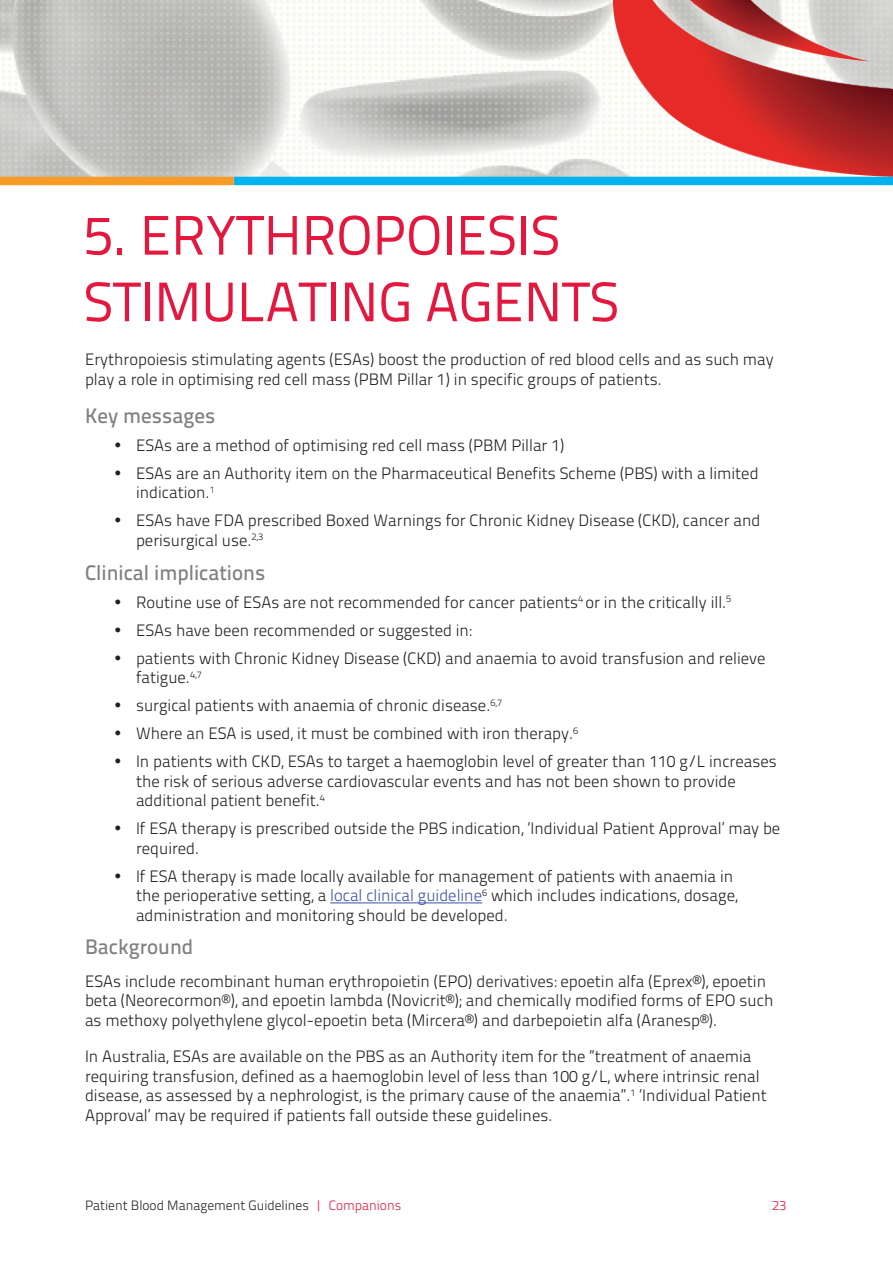
<style>
.page{position:relative;width:893px;height:1263px;background:#fff}
.page>*{position:absolute;margin:0;border:0;box-sizing:border-box;transform-origin:0 0}
.t1{font:55.5px/66.6px "Titillium Text 25 L 400 wt";color:#e4183e}
.t2{font:21px "Titillium Text 25 L 600 wt";color:#808180}
.t3{font:16.5px/19.5px "Titillium Text 25 L 250 wt";color:#231f20}
.t4{font:13.5px "Titillium Text 25 L 250 wt";color:#231f20}
.t5{font:13.5px "Titillium Text 25 L 250 wt";color:#e4183e}
.s1{color:#3853a3}
.s2{color:#e4183e}
</style>
<div class="page">
<hr style="left:330px;top:903px;width:152px;height:1px;background:#3853a3">
<img style="left:0;top:0;width:613px;height:177px">
<img style="left:613px;top:0;width:280px;height:177px">
<div style="left:234px;top:177px;width:659px;height:8px;background:#00b3ee"></div>
<div style="left:0;top:177px;width:234px;height:8px;background:#f89c27"></div>
<h1 class="t1" style="left:84px;top:199px;width:118px">5. ERYTHROPOIESIS<br>STIMULATING</h1>
<h1 class="t1" style="left:425px;top:266px;width:33px">AGENTS</h1>
<p class="t3" style="left:85px;top:349px;width:690px">Erythropoiesis stimulating agents (ESAs) boost the production of red blood cells and as such may play a role in optimising red cell mass (PBM Pillar 1) in specific groups of patients.</p>
<p class="t2" style="left:85px;top:399px;width:132px">Key messages</p>
<p class="t3" style="left:136px;top:430px;width:624px;line-height:28px">ESAs are a method of optimising red cell mass (PBM Pillar 1)<br>ESAs are an Authority item on the Pharmaceutical Benefits Scheme (PBS) with a limited</p>
<p class="t3" style="left:136px;top:478px;width:626px;line-height:28px">indication.<sup>1<br></sup>ESAs have FDA prescribed Boxed Warnings for Chronic Kidney Disease (CKD), cancer and</p>
<p class="t3" style="left:136px;top:529px;width:129px">perisurgical use.<sup>2,3</sup></p>
<p class="t2" style="left:85px;top:556px;width:182px">Clinical implications</p>
<p class="t3" style="left:136px;top:587px;width:631px;line-height:28px">Routine use of ESAs are not recommended for cancer patients<sup>4</sup> or in the critically ill.<sup>5<br></sup>ESAs have been recommended or suggested in:<br>patients with Chronic Kidney Disease (CKD) and anaemia to avoid transfusion and relieve</p>
<p class="t3" style="left:136px;top:662px;width:642px;line-height:28px">fatigue.<sup>4,7<br></sup>surgical patients with anaemia of chronic disease.<sup>6,7<br></sup>Where an ESA is used, it must be combined with iron therapy.<sup>6<br></sup>In patients with CKD, ESAs to target a haemoglobin level of greater than 110 g/L increases</p>
<p class="t3" style="left:136px;top:770px;width:601px">the risk of serious adverse cardiovascular events and has not been shown to provide additional patient benefit.<sup>4</sup></p>
<p class="t3" style="left:136px;top:818px;width:646px">If ESA therapy is prescribed outside the PBS indication, ‘Individual Patient Approval’ may be required.</p>
<p class="t3" style="left:136px;top:865px;width:603px">If ESA therapy is made locally available for management of patients with anaemia in the perioperative setting, a <span class="s1">local clinical guideline</span><sup>6</sup> which includes indications, dosage, administration and monitoring should be developed.</p>
<p class="t2" style="left:85px;top:931px;width:110px">Background</p>
<p class="t3" style="left:85px;top:970px;width:690px">ESAs include recombinant human erythropoietin (EPO) derivatives: epoetin alfa (Eprex®), epoetin beta (Neorecormon®), and epoetin lambda (Novicrit®); and chemically modified forms of EPO such as methoxy polyethylene glycol-epoetin beta (Mircera®) and darbepoietin alfa (Aranesp®).</p>
<p class="t3" style="left:85px;top:1046px;width:683px">In Australia, ESAs are available on the PBS as an Authority item for the “treatment of anaemia requiring transfusion, defined as a haemoglobin level of less than 100 g/L, where intrinsic renal disease, as assessed by a nephrologist, is the primary cause of the anaemia”.<sup>1</sup> ‘Individual Patient Approval’ may be required if patients fall outside these guidelines.</p>
<p class="t4" style="left:85px;top:1195px;width:318px">Patient Blood Management Guidelines <span class="s2">| Companions</span></p>
<p class="t5" style="left:772px;top:1195px;width:16px">23</p>
</div>
